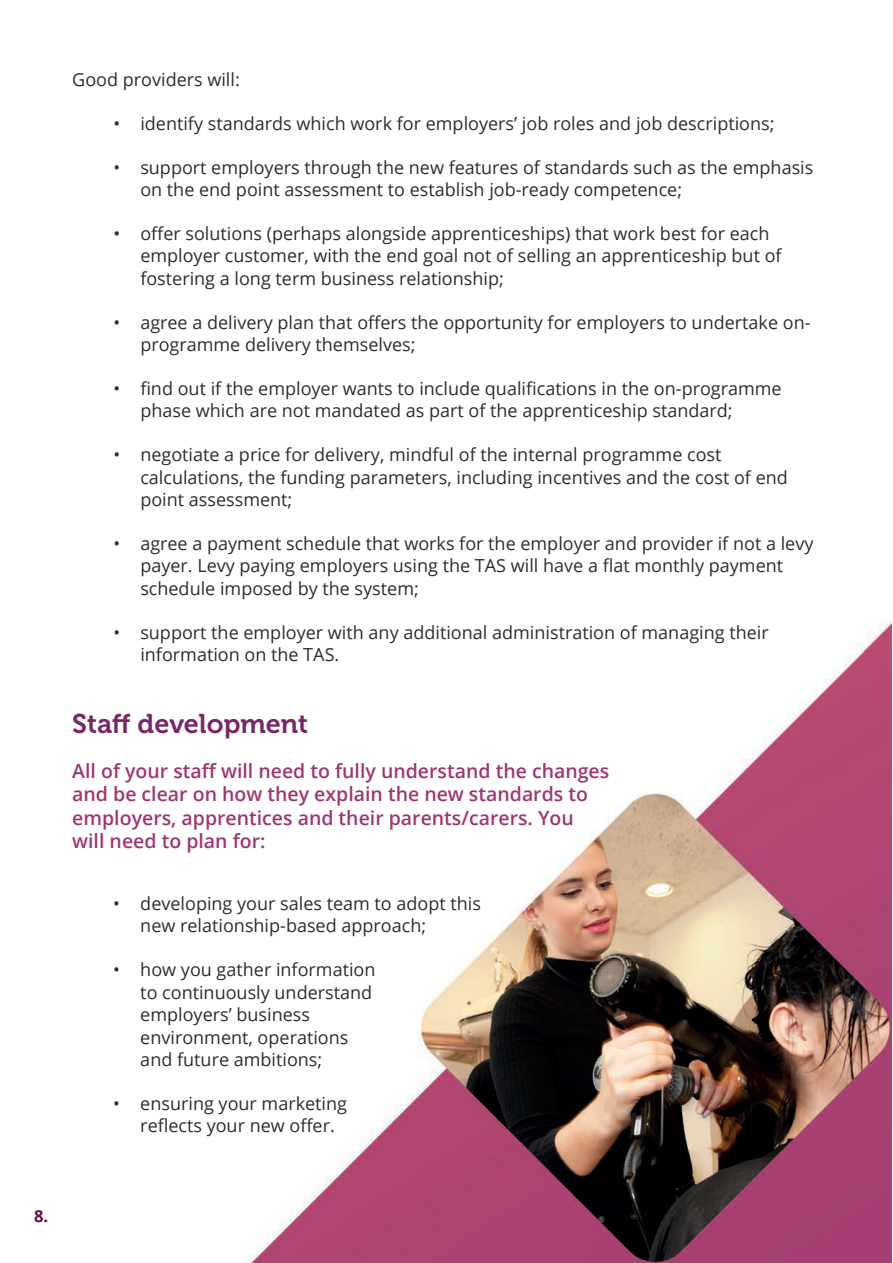
<style>
.page{position:relative;width:893px;height:1263px;background:#fff}
.page>*{position:absolute;margin:0;border:0;box-sizing:border-box;transform-origin:0 0}
.t1{font:27px "Museo 700";color:#762867}
.t2{font:600 19.5px/23.4px "Open Sans";color:#9d3874}
.t3{font:18px/22.5px "Open Sans";color:#2a2e30}
.t4{font:700 16.5px "Open Sans";color:#600d41}
</style>
<div class="page">
<img style="left:245px;top:620px;width:647px;height:643px">
<p class="t3" style="left:72px;top:68px;width:169px">Good providers will:</p>
<p class="t3" style="left:113px;top:112px;width:663px">• identify standards which work for employers’ job roles and job descriptions;</p>
<p class="t3" style="left:140px;top:155px;width:675px;text-indent:-27px">• support employers through the new features of standards such as the emphasis on the end point assessment to establish job-ready competence;</p>
<p class="t3" style="left:140px;top:222px;width:643px;text-indent:-27px">• offer solutions (perhaps alongside apprenticeships) that work best for each employer customer, with the end goal not of selling an apprenticeship but of fostering a long term business relationship;</p>
<p class="t3" style="left:140px;top:310px;width:672px;text-indent:-27px">• agree a delivery plan that offers the opportunity for employers to undertake on&shy;programme delivery themselves;</p>
<p class="t3" style="left:140px;top:377px;width:643px;text-indent:-27px">• find out if the employer wants to include qualifications in the on-programme phase which are not mandated as part of the apprenticeship standard;</p>
<p class="t3" style="left:140px;top:443px;width:649px;text-indent:-27px">• negotiate a price for delivery, mindful of the internal programme cost calculations, the funding parameters, including incentives and the cost of end point assessment;</p>
<p class="t3" style="left:140px;top:532px;width:675px;text-indent:-27px">• agree a payment schedule that works for the employer and provider if not a levy payer. Levy paying employers using the TAS will have a flat monthly payment schedule imposed by the system;</p>
<p class="t3" style="left:140px;top:620px;width:630px;text-indent:-27px">• support the employer with any additional administration of managing their information on the TAS.</p>
<h1 class="t1" style="left:72px;top:709px;width:237px">Staff development</h1>
<p class="t2" style="left:72px;top:759px;width:538px">All of your staff will need to fully understand the changes and be clear on how they explain the new standards to employers, apprentices and their parents/carers. You will need to plan for:</p>
<p class="t3" style="left:140px;top:892px;width:342px;text-indent:-27px">• developing your sales team to adopt this new relationship-based approach;</p>
<p class="t3" style="left:140px;top:958px;width:237px;text-indent:-27px">• how you gather information to continuously understand employers’ business environment, operations and future ambitions;</p>
<p class="t3" style="left:140px;top:1092px;width:208px;text-indent:-27px">• ensuring your marketing reflects your new offer.</p>
<p class="t4" style="left:34px;top:1204px;width:16px">8.</p>
</div>
